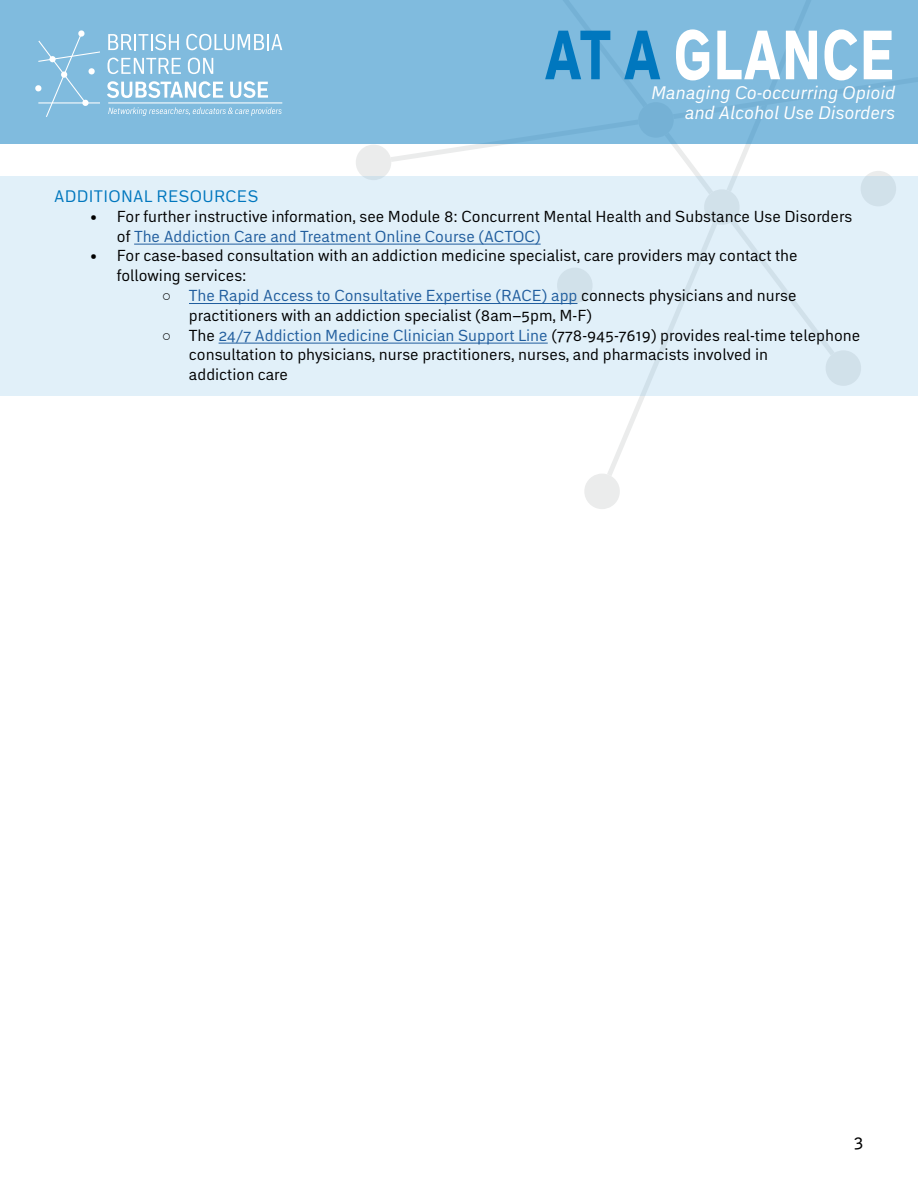
<style>
.page{position:relative;width:918px;height:1188px;background:#fff}
.page>*{position:absolute;margin:0;border:0;box-sizing:border-box;transform-origin:0 0}
.t1{font:700 expanded 68.85px "Embarcadero MVB Pro";letter-spacing:.02em;color:#fff;scale:.74 1}
.t2{font:italic 18px/19.8px "Embarcadero MVB Pro";color:#fff;text-align:right}
.t3{font:18px "Embarcadero MVB Pro";color:#000}
.t4{font:16.5px "Embarcadero MVB Pro";letter-spacing:.02em;color:#0077be}
.t5{font:15.75px/19.8px "Embarcadero MVB Pro";color:#000}
.s1{color:#0077be}
.s2{color:#215e9e}
.s3{font-family:"Arial"}
</style>
<div class="page">
<svg style="left:607px;top:396px;width:38px;height:78px"></svg>
<svg style="left:391px;top:144px;width:360px;height:18px"></svg>
<svg style="left:866px;top:171px;width:24px;height:5px"></svg>
<svg style="left:356px;top:145px;width:35px;height:31px"></svg>
<svg style="left:584px;top:474px;width:36px;height:35px"></svg>
<div style="left:0;top:0;width:918px;height:144px;background:#80bbde"></div>
<svg style="left:108px;top:34px;width:71px;height:16px"></svg>
<svg style="left:186px;top:34px;width:96px;height:16px"></svg>
<svg style="left:108px;top:58px;width:73px;height:16px"></svg>
<svg style="left:188px;top:58px;width:25px;height:16px"></svg>
<svg style="left:107px;top:81px;width:116px;height:17px"></svg>
<svg style="left:230px;top:81px;width:38px;height:17px"></svg>
<svg style="left:108px;top:107px;width:174px;height:9px"></svg>
<hr style="left:108px;top:102px;width:174px;height:1px;background:#fff">
<svg style="left:35px;top:30px;width:65px;height:87px"></svg>
<div style="left:0;top:176px;width:918px;height:220px;background:#e1f0f9"></div>
<hr style="left:134px;top:244px;width:407px;height:1px;background:#215e9e">
<hr style="left:189px;top:303px;width:388px;height:1px;background:#215e9e">
<hr style="left:219px;top:343px;width:329px;height:1px;background:#215e9e">
<h1 class="t1" style="left:545px;top:6px;width:474px"><span class="s1">AT A</span> GLANCE</h1>
<p class="t2" style="left:651px;top:82px;width:246px">Managing Co-occurring Opioid and Alcohol Use Disorders</p>
<p class="t4" style="left:54px;top:185px;width:206px">ADDITIONAL RESOURCES</p>
<p class="t5" style="left:117px;top:206px;width:737px;text-indent:-27px">• For further instructive information, see Module 8: Concurrent Mental Health and Substance Use Disorders of <span class="s2">The Addiction Care and Treatment Online Course (ACTOC)</span></p>
<p class="t5" style="left:117px;top:245px;width:682px;text-indent:-27px">• For case-based consultation with an addiction medicine specialist, care providers may contact the following services:</p>
<p class="t5" style="left:189px;top:285px;width:609px;text-indent:-27px"><span class="s3">○</span> <span class="s2">The Rapid Access to Consultative Expertise (RACE) app</span> connects physicians and nurse practitioners with an addiction specialist (8am–5pm, M-F)</p>
<p class="t5" style="left:189px;top:325px;width:673px;text-indent:-27px"><span class="s3">○</span> The <span class="s2">24/7 Addiction Medicine Clinician Support Line</span> (778-945-7619) provides real-time telephone consultation to physicians, nurse practitioners, nurses, and pharmacists involved in<br>addiction care</p>
<p class="t3" style="left:854px;top:1129px;width:11px">3</p>
</div>
